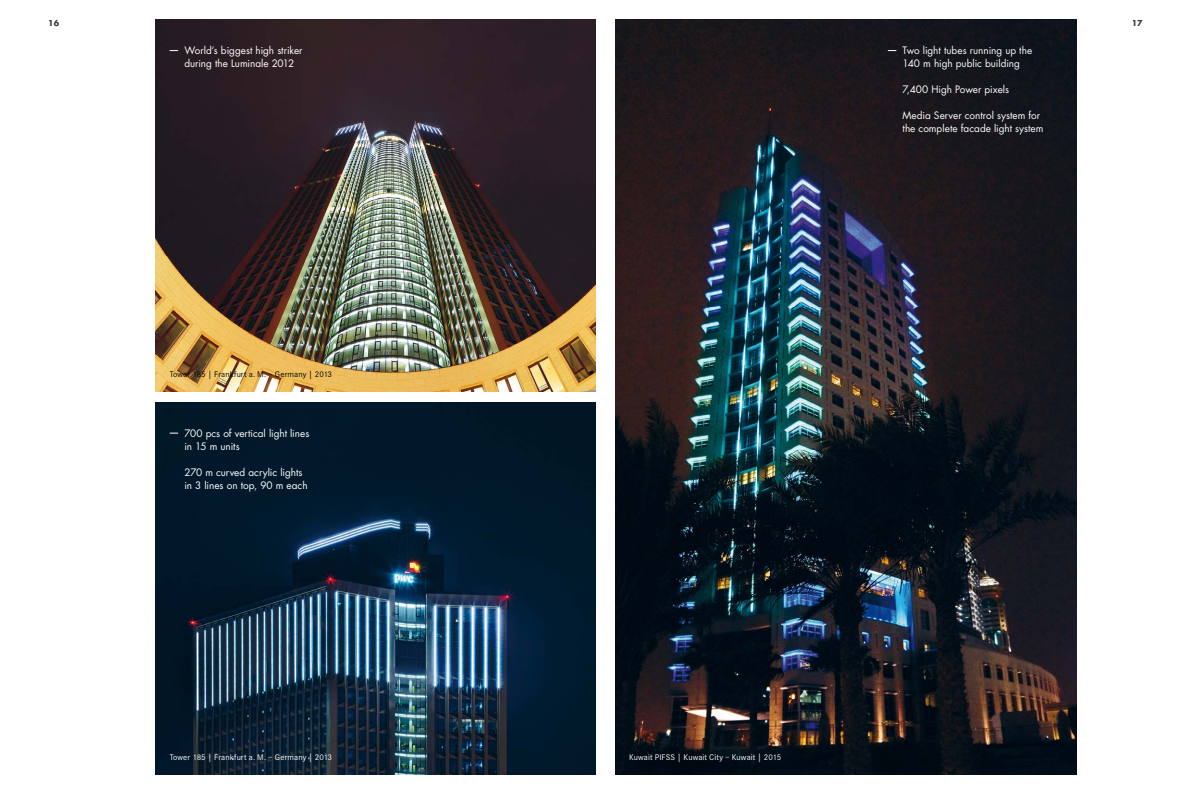
<style>
.page{position:relative;width:1191px;height:794px;background:#fff}
.page>*{position:absolute;margin:0;border:0;box-sizing:border-box;transform-origin:0 0}
.t1{font:10px/13px "Futura Std";letter-spacing:-.005em;color:#fff}
.t2{font:8.5px "Corporate S";letter-spacing:.01em;color:#fff}
.t3{font:8.5px "Corporate S";letter-spacing:.01em;color:#000}
.t4{font:700 8px "Futura Std";color:#3e3d40}
</style>
<div class="page">
<img style="left:156px;top:20px;width:439px;height:371px">
<img style="left:156px;top:403px;width:439px;height:371px">
<img style="left:615px;top:20px;width:461px;height:754px">
<p class="t4" style="left:48px;top:18px;width:12px">16</p>
<p class="t1" style="left:184px;top:44px;width:120px">World‘s biggest high striker during the Luminale 2012</p>
<p class="t3" style="left:170px;top:370px;width:164px">Tower 185 | Frankfurt a. M. – Germany | 2013</p>
<p class="t1" style="left:184px;top:426px;width:126px">700 pcs of vertical light lines in 15 m units</p>
<p class="t1" style="left:184px;top:465px;width:125px">270 m curved acrylic lights in 3 lines on top, 90 m each</p>
<p class="t2" style="left:170px;top:752px;width:164px">Tower 185 | Frankfurt a. M. – Germany | 2013</p>
<p class="t1" style="left:902px;top:44px;width:131px">Two light tubes running up the<br>140 m high public building</p>
<p class="t1" style="left:902px;top:83px;width:108px">7,400 High Power pixels</p>
<p class="t1" style="left:902px;top:109px;width:142px">Media Server control system for the complete facade light system</p>
<p class="t4" style="left:1131px;top:18px;width:12px">17</p>
<p class="t2" style="left:629px;top:752px;width:154px">Kuwait PIFSS | Kuwait City – Kuwait | 2015</p>
</div>
